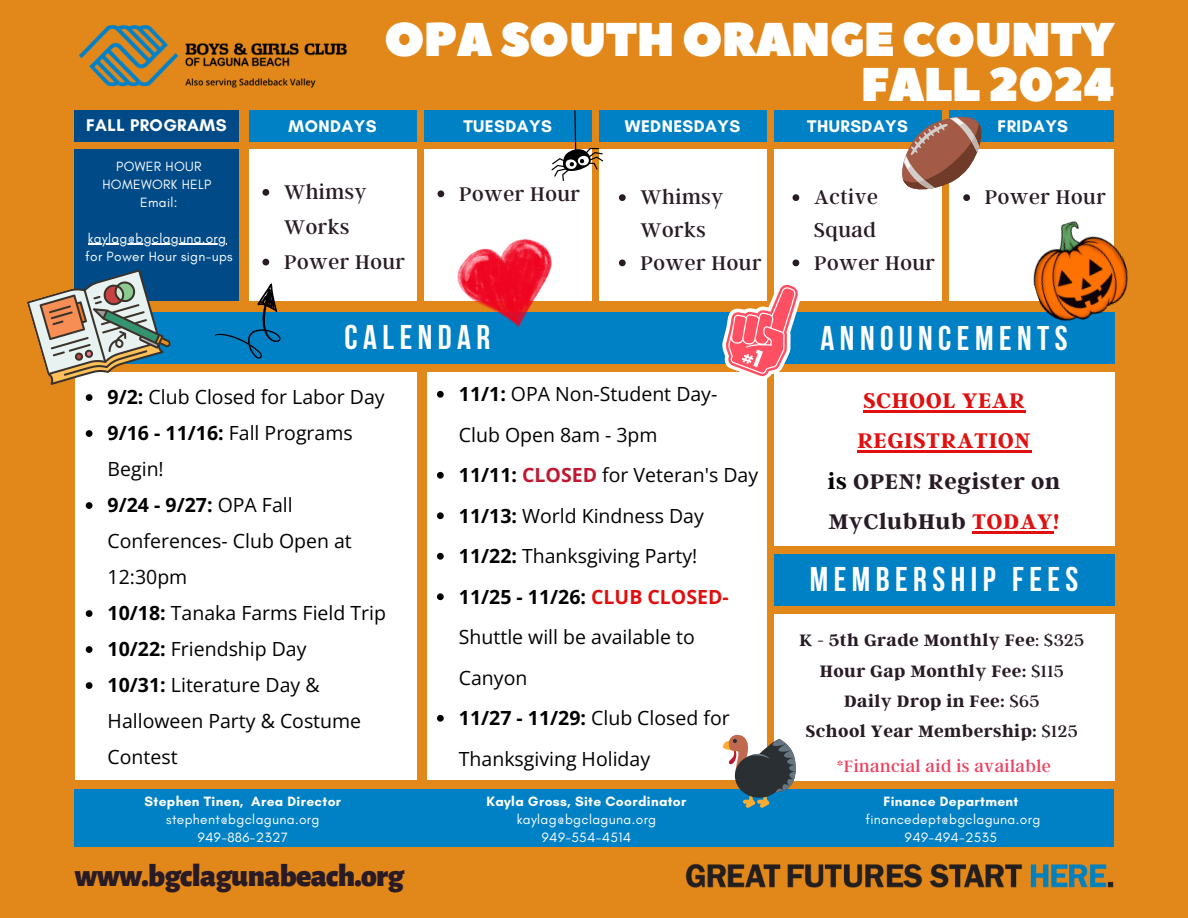
<style>
.page{position:relative;width:1188px;height:918px;background:#e2881b}
.page>*{position:absolute;margin:0;border:0;box-sizing:border-box;transform-origin:0 0}
.t1{font:47.25px/45px "Peace Sans";letter-spacing:-.02em;color:#fff;text-align:right}
.t2{font:700 34.2px "Bebas Neue";letter-spacing:.16em;color:#fff}
.t3{font:900 31.8px "Alegreya Sans";letter-spacing:-.02em;color:#291b25}
.t4{font:700 23.55px/40.5px "Argent CF";letter-spacing:.025em;color:#e11010;text-align:center}
.t5{font:22.05px/32.7px "Argent CF";letter-spacing:.025em;color:#291b25}
.t6{font:19.5px/36px "Open Sans";color:#000}
.t7{font:700 18.45px/30.3px "Argent CF";letter-spacing:.025em;color:#291b25;text-align:center}
.t8{font:18.3px "Argent CF";letter-spacing:.025em;color:#ed415f}
.t9{font:700 17.25px "Glacial Indifference";letter-spacing:.025em;color:#fff}
.t10{font:13.8px "Glacial Indifference";letter-spacing:.025em;color:#fff}
.t11{font:700 13.8px "Glacial Indifference";letter-spacing:.025em;color:#fff}
.t12{font:13.65px/18px "Glacial Indifference";letter-spacing:.025em;color:#fff;text-align:center}
.s1{font-weight:700}
.s2{font-weight:700;color:#be1931}
.s3{font-weight:700;color:#e11010}
.s4{color:#000}
.s5{color:#291b25}
.s6{font-weight:400}
</style>
<div class="page">
<div style="left:249px;top:150px;width:167px;height:151px;background:#fff"></div>
<div style="left:249px;top:110px;width:167px;height:32px;background:#0081c6"></div>
<div style="left:75px;top:150px;width:164px;height:151px;background:#004b87"></div>
<div style="left:75px;top:110px;width:164px;height:32px;background:#004b87"></div>
<div style="left:774px;top:373px;width:341px;height:173px;background:#fff"></div>
<div style="left:75px;top:373px;width:342px;height:407px;background:#fff"></div>
<div style="left:424px;top:150px;width:167px;height:151px;background:#fff"></div>
<div style="left:424px;top:110px;width:167px;height:32px;background:#0081c6"></div>
<div style="left:599px;top:150px;width:167px;height:151px;background:#fff"></div>
<div style="left:599px;top:110px;width:167px;height:32px;background:#0081c6"></div>
<div style="left:774px;top:150px;width:167px;height:151px;background:#fff"></div>
<div style="left:774px;top:110px;width:167px;height:32px;background:#0081c6"></div>
<div style="left:950px;top:150px;width:164px;height:151px;background:#fff"></div>
<div style="left:950px;top:110px;width:164px;height:32px;background:#0081c6"></div>
<div style="left:75px;top:312px;width:691px;height:52px;background:#0081c6"></div>
<div style="left:774px;top:312px;width:341px;height:52px;background:#0081c6"></div>
<div style="left:427px;top:373px;width:340px;height:407px;background:#fff"></div>
<div style="left:75px;top:789px;width:1039px;height:58px;background:#0081c6"></div>
<img style="left:685px;top:863px;width:429px;height:25px">
<div style="left:774px;top:554px;width:341px;height:52px;background:#0081c6"></div>
<div style="left:774px;top:614px;width:341px;height:166px;background:#fff"></div>
<img style="left:78px;top:24px;width:269px;height:64px">
<img style="left:1033px;top:220px;width:96px;height:101px">
<svg style="left:723px;top:735px;width:73px;height:73px"></svg>
<img style="left:458px;top:239px;width:93px;height:89px">
<svg style="left:551px;top:110px;width:52px;height:71px"></svg>
<svg style="left:214px;top:283px;width:67px;height:76px"></svg>
<hr style="left:88px;top:244px;width:138px;height:1px;background:#fff">
<hr style="left:863px;top:410px;width:162px;height:2px;background:#e11010">
<hr style="left:857px;top:451px;width:174px;height:2px;background:#e11010">
<hr style="left:972px;top:532px;width:81px;height:2px;background:#e11010">
<svg style="left:262px;top:189px;width:7px;height:7px"></svg>
<svg style="left:262px;top:259px;width:7px;height:6px"></svg>
<svg style="left:619px;top:194px;width:7px;height:7px"></svg>
<svg style="left:619px;top:260px;width:7px;height:6px"></svg>
<svg style="left:437px;top:391px;width:7px;height:7px"></svg>
<svg style="left:437px;top:472px;width:7px;height:7px"></svg>
<svg style="left:437px;top:512px;width:7px;height:7px"></svg>
<svg style="left:437px;top:553px;width:7px;height:7px"></svg>
<svg style="left:437px;top:593px;width:7px;height:7px"></svg>
<svg style="left:437px;top:715px;width:7px;height:7px"></svg>
<svg style="left:27px;top:267px;width:147px;height:134px"></svg>
<svg style="left:86px;top:430px;width:7px;height:7px"></svg>
<svg style="left:86px;top:502px;width:7px;height:7px"></svg>
<svg style="left:86px;top:610px;width:7px;height:7px"></svg>
<svg style="left:86px;top:646px;width:7px;height:7px"></svg>
<svg style="left:86px;top:682px;width:7px;height:7px"></svg>
<svg style="left:793px;top:194px;width:6px;height:7px"></svg>
<svg style="left:711px;top:260px;width:102px;height:119px"></svg>
<svg style="left:438px;top:190px;width:6px;height:7px"></svg>
<svg style="left:886px;top:110px;width:112px;height:97px"></svg>
<p class="t1" style="left:384px;top:18px;width:732px">OPA SOUTH ORANGE COUNTY<br>FALL 2024</p>
<p class="t9" style="left:86px;top:115px;width:142px">FALL PROGRAMS</p>
<p class="t9" style="left:625px;top:116px;width:117px">WEDNESDAYS</p>
<p class="t9" style="left:289px;top:116px;width:89px">MONDAYS</p>
<p class="t9" style="left:463px;top:116px;width:90px">TUESDAYS</p>
<p class="t9" style="left:807px;top:116px;width:102px">THURSDAYS</p>
<p class="t9" style="left:998px;top:116px;width:72px">FRIDAYS</p>
<p class="t12" style="left:102px;top:157px;width:110px">POWER HOUR<br>HOMEWORK HELP</p>
<p class="t12" style="left:140px;top:193px;width:39px">Email:</p>
<p class="t12" style="left:88px;top:229px;width:140px">kaylag@bgclaguna.org</p>
<p class="t12" style="left:85px;top:247px;width:149px">for Power Hour sign-ups</p>
<p class="t5" style="left:284px;top:174px;width:84px;line-height:34.8px">Whimsy<br>Works</p>
<p class="t5" style="left:284px;top:244px;width:122px">Power Hour</p>
<p class="t5" style="left:459px;top:176px;width:122px">Power Hour</p>
<p class="t5" style="left:985px;top:180px;width:122px">Power Hour</p>
<p class="t5" style="left:641px;top:180px;width:84px">Whimsy<br>Works</p>
<p class="t5" style="left:641px;top:245px;width:122px">Power Hour</p>
<p class="t5" style="left:814px;top:180px;width:65px">Active<br>Squad</p>
<p class="t5" style="left:814px;top:245px;width:122px">Power Hour</p>
<p class="t2" style="left:345px;top:323px;width:147px">CALENDAR</p>
<p class="t2" style="left:821px;top:324px;width:249px">ANNOUNCEMENTS</p>
<p class="t6" style="left:108px;top:379px;width:279px"><span class="s1">9/2:</span> Club Closed for Labor Day</p>
<h2 class="t6" style="left:108px;top:415px;width:247px"><span class="s1">9/16 - 11/16:</span> Fall Programs<br>Begin!</h2>
<h6 class="t6" style="left:108px;top:487px;width:246px"><span class="s1">9/24 - 9/27:</span> OPA Fall<br>Conferences- Club Open at<br>12:30pm</h6>
<h6 class="t6" style="left:108px;top:595px;width:280px"><span class="s1">10/18:</span> Tanaka Farms Field Trip</h6>
<p class="t6" style="left:108px;top:631px;width:200px"><span class="s1">10/22:</span> Friendship Day</p>
<p class="t6" style="left:108px;top:667px;width:255px"><span class="s1">10/31:</span> Literature Day &amp;<br>Halloween Party &amp; Costume<br>Contest</p>
<p class="t11" style="left:145px;top:793px;width:198px">Stephen Tinen, Area Director</p>
<p class="t10" style="left:166px;top:811px;width:155px">stephent@bgclaguna.org</p>
<p class="t10" style="left:198px;top:829px;width:91px">949-886-2327</p>
<p class="t3" style="left:74px;top:860px;width:331px">www.bgclagunabeach.org</p>
<p class="t6" style="left:459px;top:373px;width:260px;line-height:40.5px"><span class="s1">11/1:</span> OPA Non-Student Day-<br>Club Open 8am - 3pm</p>
<p class="t6" style="left:459px;top:456px;width:301px"><span class="s1">11/11:</span> <span class="s2">CLOSED</span> for Veteran's Day</p>
<p class="t6" style="left:459px;top:497px;width:246px"><span class="s1">11/13:</span> World Kindness Day</p>
<p class="t6" style="left:459px;top:537px;width:240px"><span class="s1">11/22:</span> Thanksgiving Party!</p>
<p class="t6" style="left:459px;top:576px;width:271px;line-height:40.5px"><span class="s1">11/25 - 11/26:</span> <span class="s3">CLUB CLOSED-<br></span>Shuttle will be available to<br>Canyon</p>
<p class="t6" style="left:459px;top:697px;width:272px;line-height:40.5px"><span class="s1">11/27 - 11/29:</span> Club Closed for<br>Thanksgiving Holiday</p>
<h4 class="t11" style="left:487px;top:793px;width:201px">Kayla Gross, Site Coordinator</h4>
<p class="t10" style="left:517px;top:811px;width:141px">kaylag@bgclaguna.org</p>
<p class="t10" style="left:542px;top:829px;width:91px">949-554-4514</p>
<p class="t4" style="left:828px;top:379px;width:234px">SCHOOL YEAR<br>REGISTRATION<br><span class="s4">is</span> <span class="s5">OPEN! Register on<br>MyClubHub</span> TODAY!</p>
<h2 class="t2" style="left:810px;top:565px;width:270px">MEMBERSHIP FEES</h2>
<p class="t7" style="left:799px;top:624px;width:286px">K - 5th Grade Monthly Fee<span class="s6">: $325<br></span>Hour Gap Monthly Fee: <span class="s6">$115<br></span>Daily Drop in Fee: <span class="s6">$65<br></span>School Year Membership: <span class="s6">$125</span></p>
<h2 class="t8" style="left:837px;top:754px;width:216px">*Financial aid is available</h2>
<p class="t11" style="left:884px;top:793px;width:136px">Finance Department</p>
<p class="t10" style="left:865px;top:811px;width:177px">financedept@bgclaguna.org</p>
<p class="t10" style="left:905px;top:829px;width:93px">949-494-2535</p>
</div>
